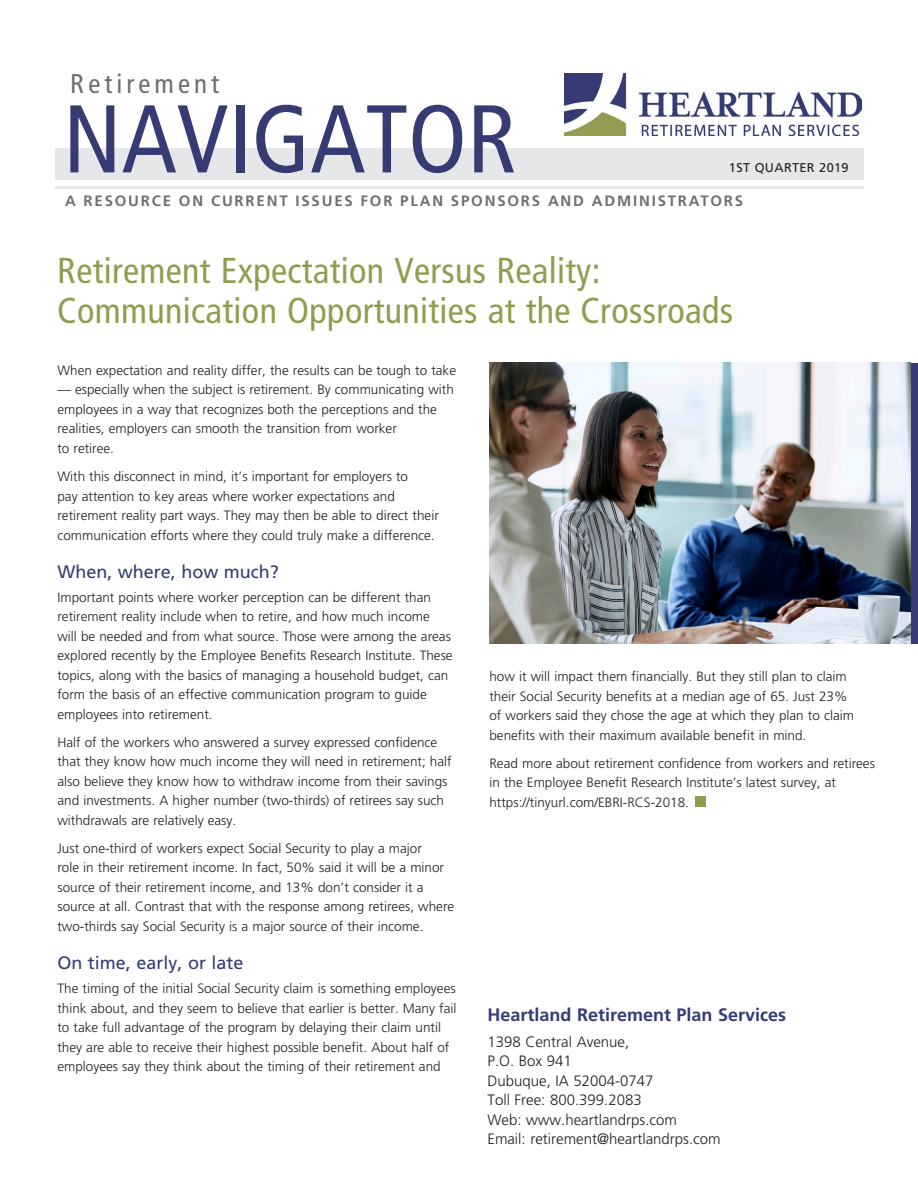
<style>
.page{position:relative;width:918px;height:1188px;background:#fff}
.page>*{position:absolute;margin:0;border:0;box-sizing:border-box;transform-origin:0 0}
.t1{font:condensed 96px "Frutiger LT Std";color:#363b74}
.story_title{font:condensed 36px "Frutiger LT Std";letter-spacing:.01em;color:#939b50}
.t2{font:condensed 27px "Frutiger LT Std";letter-spacing:.15em;color:#6c6d70}
.story_subheads{font:18px "Frutiger";color:#363b74}
.story_subheads-2{font:700 18px "Frutiger";color:#363b74}
.story_subheads-3{font:300 15px/19.5px "Frutiger";color:#231f20}
.t3{font:700 15px "Frutiger";letter-spacing:.12em;color:#6f7073}
.Body_Copy{font:300 13.5px/19.5px "Frutiger";color:#231f20}
.t4{font:12.75px "Frutiger";letter-spacing:.025em;color:#231f20}
</style>
<div class="page">
<div style="left:695px;top:796px;width:11px;height:11px;background:#939b50"></div>
<div style="left:889px;top:363px;width:29px;height:281px;background:#363b74"></div>
<div style="left:56px;top:148px;width:808px;height:31px;background:#e6e7e9"></div>
<hr style="left:56px;top:186px;width:808px;height:2px;background:#e6e7e9">
<img style="left:565px;top:74px;width:296px;height:61px">
<img style="left:489px;top:363px;width:421px;height:281px">
<p class="t2" style="left:70px;top:68px;width:150px">Retirement</p>
<p class="t1" style="left:63px;top:83px;width:455px">NAVIGATOR</p>
<p class="t4" style="left:729px;top:160px;width:121px">1ST QUARTER 2019</p>
<p class="t3" style="left:65px;top:192px;width:680px">A RESOURCE ON CURRENT ISSUES FOR PLAN SPONSORS AND ADMINISTRATORS</p>
<p class="story_title" style="left:57px;top:249px;width:544px">Retirement Expectation Versus Reality:</p>
<p class="story_title" style="left:57px;top:290px;width:677px">Communication Opportunities at the Crossroads</p>
<p class="Body_Copy" style="left:57px;top:361px;width:400px">When expectation and reality differ, the results can be tough to take</p>
<p class="Body_Copy" style="left:57px;top:380px;width:398px">— especially when the subject is retirement. By communicating with employees in a way that recognizes both the perceptions and the realities, employers can smooth the transition from worker<br>to retiree.</p>
<p class="Body_Copy" style="left:57px;top:467px;width:383px">With this disconnect in mind, it’s important for employers to<br>pay attention to key areas where worker expectations and retirement reality part ways. They may then be able to direct their communication efforts where they could truly make a difference.</p>
<p class="story_subheads" style="left:57px;top:561px;width:223px">When, where, how much?</p>
<p class="Body_Copy" style="left:57px;top:587px;width:397px">Important points where worker perception can be different than retirement reality include when to retire, and how much income<br>will be needed and from what source. Those were among the areas explored recently by the Employee Benefits Research Institute. These topics, along with the basics of managing a household budget, can form the basis of an effective communication program to guide employees into retirement.</p>
<p class="Body_Copy" style="left:57px;top:732px;width:396px">Half of the workers who answered a survey expressed confidence that they know how much income they will need in retirement; half also believe they know how to withdraw income from their savings and investments. A higher number (two-thirds) of retirees say such withdrawals are relatively easy.</p>
<p class="Body_Copy" style="left:57px;top:838px;width:398px">Just one-third of workers expect Social Security to play a major<br>role in their retirement income. In fact, 50% said it will be a minor source of their retirement income, and 13% don’t consider it a source at all. Contrast that with the response among retirees, where two-thirds say Social Security is a major source of their income.</p>
<p class="story_subheads" style="left:57px;top:952px;width:188px">On time, early, or late</p>
<p class="Body_Copy" style="left:57px;top:979px;width:401px">The timing of the initial Social Security claim is something employees think about, and they seem to believe that earlier is better. Many fail to take full advantage of the program by delaying their claim until they are able to receive their highest possible benefit. About half of employees say they think about the timing of their retirement and</p>
<p class="Body_Copy" style="left:489px;top:667px;width:366px">how it will impact them financially. But they still plan to claim their Social Security benefits at a median age of 65. Just 23% of workers said they chose the age at which they plan to claim benefits with their maximum available benefit in mind.</p>
<p class="Body_Copy" style="left:489px;top:753px;width:387px">Read more about retirement confidence from workers and retirees in the Employee Benefit Research Institute’s latest survey, at https://tinyurl.com/EBRI-RCS-2018.</p>
<p class="story_subheads-2" style="left:488px;top:1004px;width:300px">Heartland Retirement Plan Services</p>
<p class="story_subheads-3" style="left:488px;top:1032px;width:167px">1398 Central Avenue,<br>P.O. Box 941<br>Dubuque, IA 52004-0747</p>
<p class="story_subheads-3" style="left:488px;top:1090px;width:156px">Toll Free: 800.399.2083</p>
<p class="story_subheads-3" style="left:488px;top:1110px;width:191px">Web: www.heartlandrps.com</p>
<p class="story_subheads-3" style="left:488px;top:1129px;width:235px">Email: retirement@heartlandrps.com</p>
</div>
